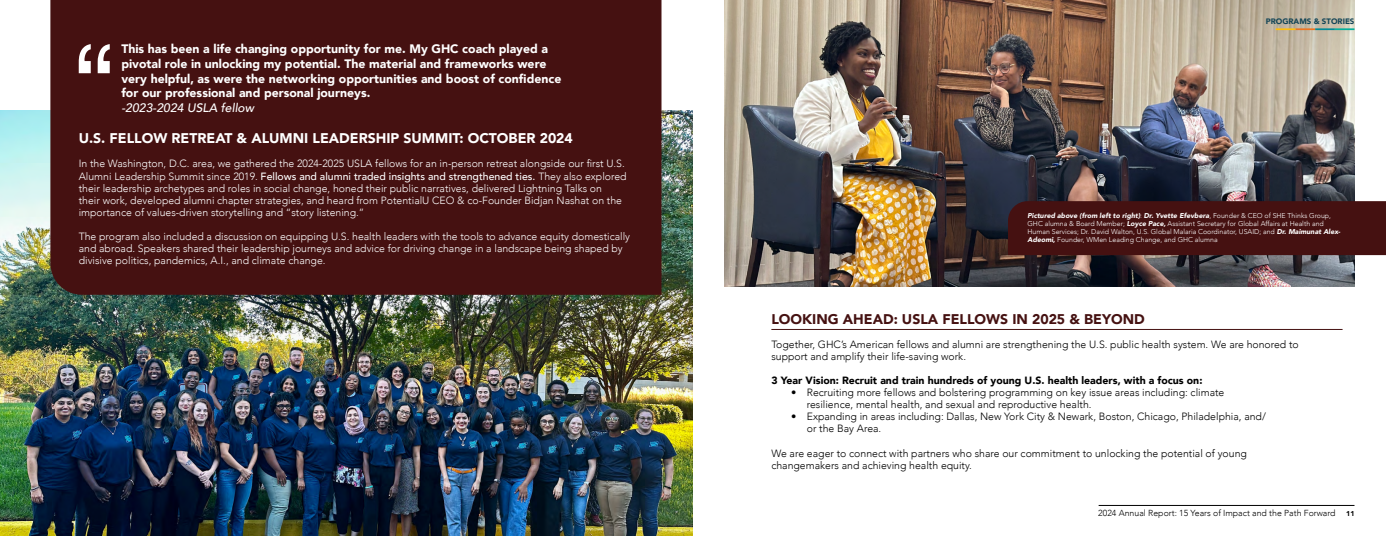
<style>
.page{position:relative;width:1386px;height:536px;background:#fff}
.page>*{position:absolute;margin:0;border:0;box-sizing:border-box;transform-origin:0 0}
.t1{font:900 14px "Avenir";color:#fff}
.t2{font:900 14px "Avenir";color:#451111}
.t3{font:900 12.25px/14.7px "Avenir";color:#fff}
.t4{font:italic 500 12.25px "Avenir";color:#fff}
.t5{font:300 10.5px/12.1px "Avenir";color:#fff}
.t6{font:300 10.5px/12.1px "Avenir";color:#000}
.t7{font:900 10.5px "Avenir";color:#000}
.t8{font:300 8.75px "Avenir";color:#000}
.t9{font:900 7.88px "Avenir";color:#144557}
.t10{font:300 7px/8px "Avenir";color:#fff}
.s1{font-weight:500}
.s2{font-weight:900;font-style:italic}
.s3{font-weight:900;font-size:7px}
</style>
<div class="page">
<hr style="left:1099px;top:505px;width:255px;height:1px;background:#000">
<img style="left:0;top:110px;width:693px;height:426px">
<div style="left:50px;top:0;width:612px;height:295px;background:#451111"></div>
<svg style="left:79px;top:44px;width:31px;height:29px"></svg>
<img style="left:724px;top:0;width:630px;height:287px">
<div style="left:1008px;top:201px;width:378px;height:54px;background:#451111"></div>
<svg style="left:1335px;top:28px;width:19px;height:2px"></svg>
<hr style="left:1315px;top:28px;width:20px;height:2px;background:#038a96">
<hr style="left:1295px;top:28px;width:20px;height:2px;background:#ec7624">
<svg style="left:1276px;top:28px;width:19px;height:2px"></svg>
<hr style="left:771px;top:329px;width:572px;height:1px;background:#451111">
<p class="t3" style="left:121px;top:41px;width:441px">This has been a life changing opportunity for me. My GHC coach played a pivotal role in unlocking my potential. The material and frameworks were very helpful, as were the networking opportunities and boost of confidence for our professional and personal journeys.</p>
<p class="t4" style="left:121px;top:100px;width:134px">-2023-2024 USLA fellow</p>
<h1 class="t1" style="left:79px;top:126px;width:496px">U.S. FELLOW RETREAT &amp; ALUMNI LEADERSHIP SUMMIT: OCTOBER 2024</h1>
<p class="t5" style="left:79px;top:158px;width:549px">In the Washington, D.C. area, we gathered the 2024-2025 USLA fellows for an in-person retreat alongside our first U.S.<br>Alumni Leadership Summit since 2019. <span class="s1">Fellows and alumni traded insights and strengthened ties.</span> They also explored their leadership archetypes and roles in social change, honed their public narratives, delivered Lightning Talks on<br>their work, developed alumni chapter strategies, and heard from PotentialU CEO &amp; co-Founder Bidjan Nashat on the importance of values-driven storytelling and “story listening.”</p>
<p class="t5" style="left:79px;top:230px;width:553px">The program also included a discussion on equipping U.S. health leaders with the tools to advance equity domestically and abroad. Speakers shared their leadership journeys and advice for driving change in a landscape being shaped by divisive politics, pandemics, A.I., and climate change.</p>
<p class="t9" style="left:1266px;top:14px;width:90px">PROGRAMS &amp; STORIES</p>
<p class="t10" style="left:1028px;top:211px;width:314px"><span class="s2">Pictured above (from left to right)</span>: <span class="s2">Dr. Yvette Efevbera</span>, Founder &amp; CEO of SHE Thinks Group, GHC alumna &amp; Board Member; <span class="s2">Loyce Pace,</span> Assistant Secretary for Global Affairs at Health and Human Services; Dr. David Walton, U.S. Global Malaria Coordinator, USAID; and <span class="s2">Dr. Maimunat Alex-Adeomi,</span> Founder, WMen Leading Change, and GHC alumna</p>
<h1 class="t2" style="left:771px;top:306px;width:375px">LOOKING AHEAD: USLA FELLOWS IN 2025 &amp; BEYOND</h1>
<p class="t6" style="left:771px;top:338px;width:529px">Together, GHC’s American fellows and alumni are strengthening the U.S. public health system. We are honored to support and amplify their life-saving work.</p>
<p class="t7" style="left:771px;top:371px;width:433px">3 Year Vision: Recruit and train hundreds of young U.S. health leaders, with a focus on:</p>
<p class="t6" style="left:807px;top:386px;width:419px;text-indent:-16px">• Recruiting more fellows and bolstering programming on key issue areas including: climate resilience, mental health, and sexual and reproductive health.</p>
<p class="t6" style="left:807px;top:410px;width:461px;text-indent:-16px">• Expanding in areas including: Dallas, New York City &amp; Newark, Boston, Chicago, Philadelphia, and/ or the Bay Area.</p>
<p class="t6" style="left:771px;top:447px;width:477px">We are eager to connect with partners who share our commitment to unlocking the potential of young changemakers and achieving health equity.</p>
<p class="t8" style="left:1098px;top:508px;width:258px">2024 Annual Report: 15 Years of Impact and the Path Forward <span class="s3">11</span></p>
</div>
